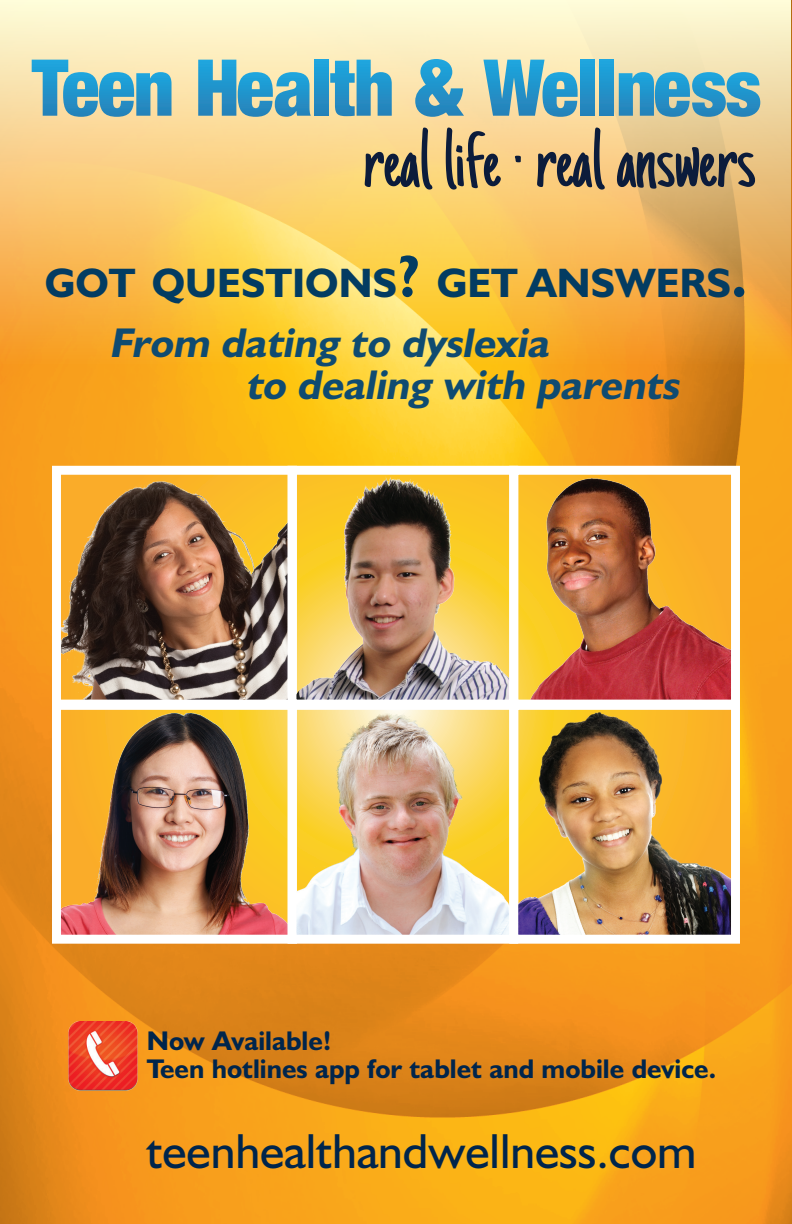
<style>
.page{position:relative;width:792px;height:1224px;background:#fff}
.page>*{position:absolute;margin:0;border:0;box-sizing:border-box;transform-origin:0 0}
.t1{font:49.5px "Humanist 521 BT";color:#00254c}
.t2{font:italic 700 41.7px/41.7px "Humanist 521 BT";color:#0f4b71}
.t3{font:700 41.3px "Humanist 521 BT";color:#033c62}
.t4{font:700 27.1px/28.2px "Humanist 521 BT";color:#00254c}
.s1{font-size:59px}
</style>
<div class="page">
<img style="left:0;top:364px;width:792px;height:860px">
<svg style="left:0;top:0;width:792px;height:364px;background:#f7ce75"></svg>
<svg style="left:32px;top:60px;width:140px;height:57px;background:#7cb5c0"></svg>
<svg style="left:198px;top:60px;width:113px;height:57px;background:#71b2c0"></svg>
<svg style="left:315px;top:60px;width:14px;height:56px"></svg>
<svg style="left:330px;top:60px;width:62px;height:56px;background:#67adc1"></svg>
<svg style="left:415px;top:59px;width:49px;height:58px;background:#73b0bf"></svg>
<svg style="left:483px;top:60px;width:95px;height:57px;background:#70b0c0"></svg>
<svg style="left:580px;top:60px;width:14px;height:56px"></svg>
<svg style="left:599px;top:60px;width:14px;height:56px"></svg>
<svg style="left:619px;top:72px;width:141px;height:45px;background:#5ca7c0"></svg>
<svg style="left:365px;top:128px;width:67px;height:62px;background:#aa996e"></svg>
<svg style="left:446px;top:128px;width:55px;height:62px;background:#a18f6b"></svg>
<svg style="left:515px;top:156px;width:6px;height:6px"></svg>
<svg style="left:537px;top:128px;width:68px;height:62px;background:#aa946f"></svg>
<svg style="left:617px;top:147px;width:138px;height:42px;background:#7e725f"></svg>
<img style="left:69px;top:1022px;width:68px;height:68px">
<img style="left:62px;top:476px;width:446px;height:223px">
<div style="left:52px;top:466px;width:245px;height:243px;border:9px solid #fff"></div>
<div style="left:288px;top:466px;width:230px;height:243px;border:9px solid #fff"></div>
<img style="left:519px;top:479px;width:211px;height:220px">
<div style="left:509px;top:466px;width:231px;height:243px;border:9px solid #fff"></div>
<img style="left:62px;top:711px;width:225px;height:223px">
<div style="left:52px;top:701px;width:245px;height:243px;border:9px solid #fff"></div>
<img style="left:298px;top:714px;width:210px;height:220px">
<div style="left:288px;top:701px;width:230px;height:243px;border:9px solid #fff"></div>
<img style="left:519px;top:712px;width:211px;height:222px">
<div style="left:509px;top:701px;width:231px;height:243px;border:9px solid #fff"></div>
<p class="t3" style="left:45px;top:257px;width:704px">GOT QUESTIONS<span class="s1">?</span> GET ANSWERS<span class="s1">.</span></p>
<p class="t2" style="left:245px;top:321px;width:444px;text-indent:-136px">From dating to dyslexia<br>to dealing with parents</p>
<p class="t4" style="left:147px;top:1026px;width:571px">Now Available!<br>Teen hotlines app for tablet and mobile device.</p>
<p class="t1" style="left:147px;top:1121px;width:551px">teenhealthandwellness.com</p>
</div>
